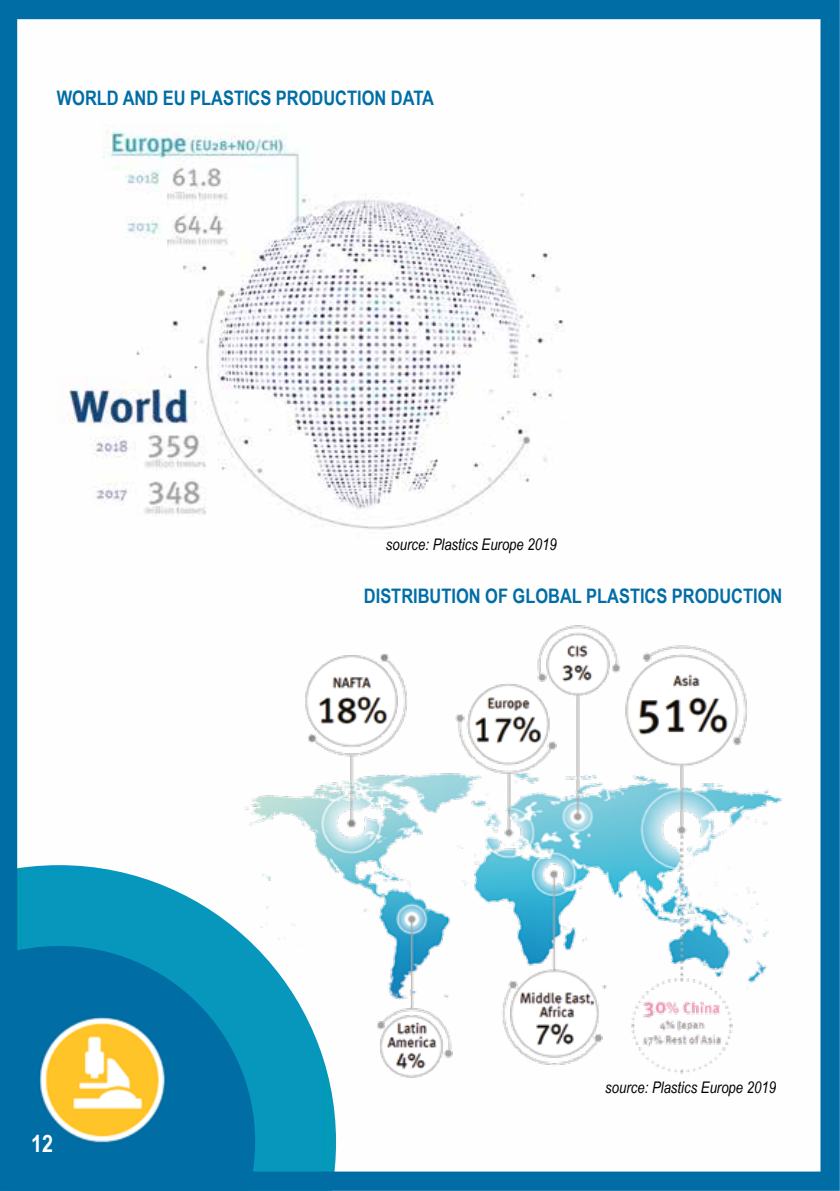
<style>
.page{position:relative;width:840px;height:1191px;background:#fff}
.page>*{position:absolute;margin:0;border:0;box-sizing:border-box;transform-origin:0 0}
.t1{font:700 24px "Arial Narrow";color:#fff}
.t2{font:700 20px "Arial Narrow";color:#006da6}
.t3{font:italic 16px "Arial Narrow";color:#000}
</style>
<div class="page">
<img style="left:0;top:0;width:839px;height:1190px">
<img style="left:0;top:865px;width:336px;height:325px">
<img style="left:0;top:946px;width:255px;height:244px">
<img style="left:57px;top:125px;width:507px;height:414px">
<img style="left:233px;top:621px;width:551px;height:460px">
<p class="t2" style="left:57px;top:83px;width:378px">WORLD AND EU PLASTICS PRODUCTION DATA</p>
<p class="t3" style="left:386px;top:533px;width:172px">source: Plastics Europe 2019</p>
<p class="t2" style="left:364px;top:581px;width:419px">DISTRIBUTION OF GLOBAL PLASTICS PRODUCTION</p>
<p class="t1" style="left:31px;top:1125px;width:23px">12</p>
<p class="t3" style="left:605px;top:1076px;width:172px">source: Plastics Europe 2019</p>
</div>
